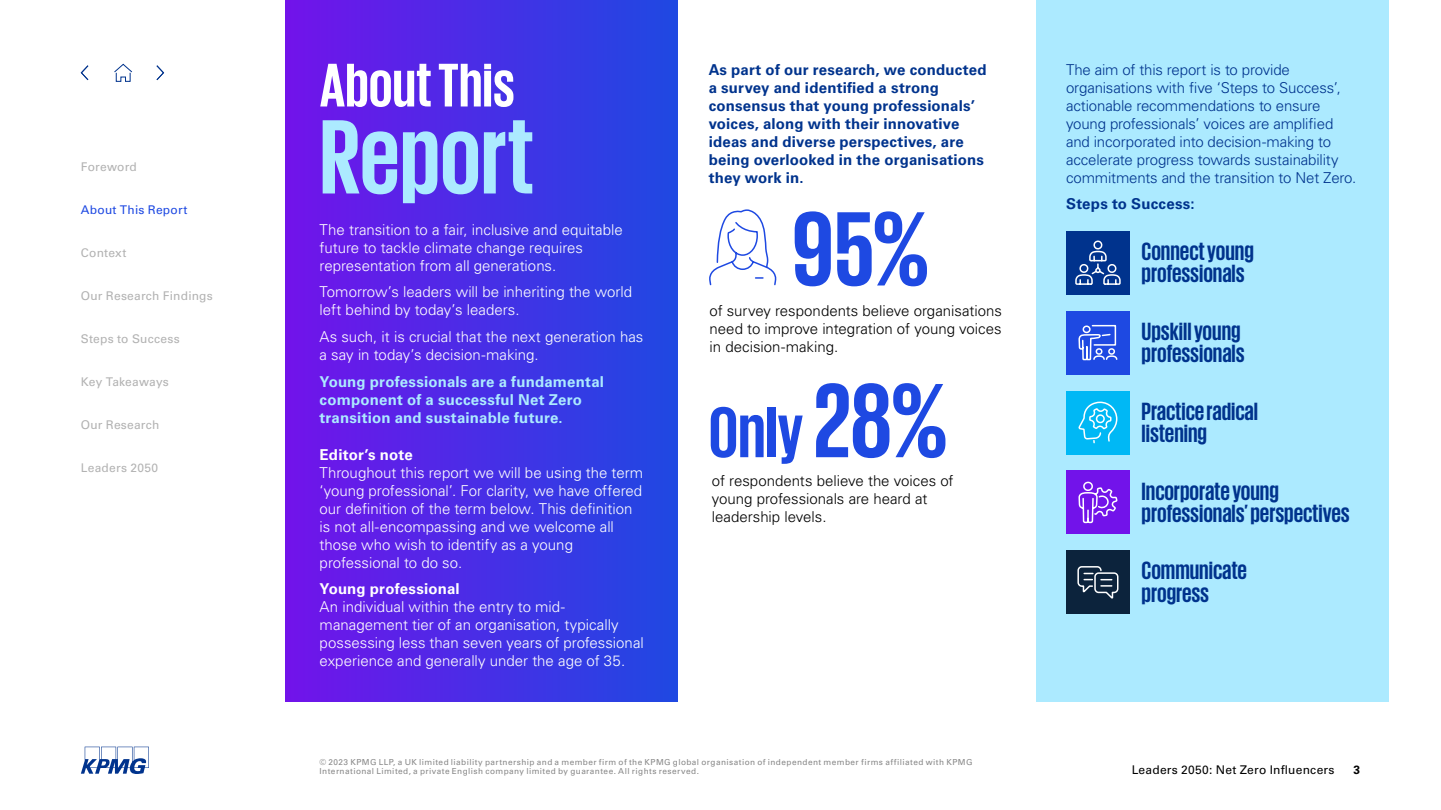
<style>
.page{position:relative;width:1441px;height:810px;background:#fff}
.page>*{position:absolute;margin:0;border:0;box-sizing:border-box;transform-origin:0 0}
.t1{font:700 108px "KPMG";color:#aceaff}
.t2{font:700 108px "KPMG";color:#1e49e2}
.t3{font:700 73.5px "KPMG";color:#1e49e2}
.t4{font:700 63px "KPMG";color:#fff}
.t5{font:700 25.5px/22.5px "KPMG";color:#00338d}
.t6{font:300 15px/18px "Univers LT Std";color:#fff}
.t7{font:300 15px/18px "Univers LT Std";letter-spacing:-.01em;color:#00338d}
.t8{font:700 15px/18px "Univers LT Std";letter-spacing:.015em;color:#00338d}
.t9{font:300 15px/18px "Univers LT Std";color:#000;text-align:justify}
.t10{font:700 15px/18px "Univers LT Std";letter-spacing:.015em;color:#aceaff}
.t11{font:700 15px "Univers LT Std";letter-spacing:.01em;color:#fff}
.t12{font:12px "Univers LT Std";letter-spacing:.02em;color:#b2b2b2}
.t13{font:12px "Univers LT Std";letter-spacing:.02em;color:#000}
.t14{font:12px "Univers LT Std";letter-spacing:.02em;color:#1e49e2}
.t15{font:700 12px "Univers LT Std";color:#000}
.t16{font:8.25px/9px "Univers LT Std";letter-spacing:.05em;color:#878787}
</style>
<div class="page">
<div style="left:285px;top:0;width:392px;height:702px;background:linear-gradient(to right,#7213ea,#1f48e2)"></div>
<svg style="left:114px;top:63px;width:18px;height:19px"></svg>
<div style="left:1035px;top:0;width:353px;height:702px;background:#aceaff"></div>
<svg style="left:709px;top:209px;width:68px;height:77px"></svg>
<div style="left:1065px;top:231px;width:64px;height:64px;background:#00338d"></div>
<svg style="left:1075px;top:240px;width:46px;height:45px"></svg>
<div style="left:1065px;top:391px;width:64px;height:63px;background:#00b8f5"></div>
<div style="left:1065px;top:550px;width:64px;height:64px;background:#0c233c"></div>
<svg style="left:156px;top:65px;width:9px;height:16px"></svg>
<svg style="left:80px;top:65px;width:9px;height:16px"></svg>
<div style="left:1065px;top:471px;width:64px;height:63px;background:#7213ea"></div>
<svg style="left:1076px;top:401px;width:43px;height:198px"></svg>
<div style="left:1065px;top:311px;width:64px;height:63px;background:#1e49e2"></div>
<svg style="left:1078px;top:324px;width:40px;height:37px"></svg>
<svg style="left:81px;top:747px;width:68px;height:27px"></svg>
<p class="t12" style="left:81px;top:159px;width:58px">Foreword</p>
<p class="t14" style="left:81px;top:202px;width:108px">About This Report</p>
<p class="t12" style="left:81px;top:246px;width:47px">Context</p>
<p class="t12" style="left:81px;top:289px;width:133px">Our Research Findings</p>
<p class="t12" style="left:81px;top:332px;width:100px">Steps to Success</p>
<p class="t12" style="left:81px;top:375px;width:90px">Key Takeaways</p>
<p class="t12" style="left:81px;top:418px;width:80px">Our Research</p>
<p class="t12" style="left:81px;top:461px;width:79px">Leaders 2050</p>
<h3 class="t4" style="left:319px;top:54px;width:197px">About This</h3>
<h1 class="t1" style="left:319px;top:103px;width:216px">Report</h1>
<p class="t6" style="left:319px;top:221px;width:305px">The transition to a fair, inclusive and equitable future to tackle climate change requires representation from all generations.</p>
<p class="t6" style="left:319px;top:283px;width:314px">Tomorrow’s leaders will be inheriting the world left behind by today’s leaders.</p>
<p class="t6" style="left:319px;top:328px;width:325px">As such, it is crucial that the next generation has a say in today’s decision-making.</p>
<p class="t10" style="left:319px;top:372px;width:286px">Young professionals are a fundamental component of a successful Net Zero transition and sustainable future.</p>
<p class="t11" style="left:319px;top:446px;width:95px">Editor’s note</p>
<p class="t6" style="left:319px;top:464px;width:325px">Throughout this report we will be using the term ‘young professional’. For clarity, we have offered our definition of the term below. This definition is not all-encompassing and we welcome all those who wish to identify as a young professional to do so.</p>
<p class="t11" style="left:319px;top:580px;width:142px">Young professional</p>
<p class="t6" style="left:319px;top:598px;width:325px">An individual within the entry to mid&shy;management tier of an organisation, typically possessing less than seven years of professional experience and generally under the age of 35.</p>
<p class="t8" style="left:708px;top:61px;width:279px">As part of our research, we conducted a survey and identified a strong consensus that young professionals’ voices, along with their innovative ideas and diverse perspectives, are being overlooked in the organisations they work in.</p>
<h1 class="t2" style="left:791px;top:195px;width:140px">95%</h1>
<p class="t9" style="left:709px;top:301px;width:294px">of survey respondents believe organisations need to improve integration of young voices in decision-making.</p>
<h1 class="t2" style="left:813px;top:366px;width:136px">28%</h1>
<h2 class="t3" style="left:708px;top:395px;width:96px">Only</h2>
<p class="t9" style="left:711px;top:472px;width:243px;text-align:left">of respondents believe the voices of young professionals are heard at leadership levels.</p>
<p class="t16" style="left:319px;top:758px;width:654px">© 2023 KPMG LLP, a UK limited liability partnership and a member firm of the KPMG global organisation of independent member firms affiliated with KPMG<br>International Limited, a private English company limited by guarantee. All rights reserved.</p>
<p class="t7" style="left:1065px;top:61px;width:292px">The aim of this report is to provide organisations with five ‘Steps to Success’, actionable recommendations to ensure young professionals’ voices are amplified and incorporated into decision-making to accelerate progress towards sustainability commitments and the transition to Net Zero.</p>
<p class="t8" style="left:1065px;top:195px;width:130px">Steps to Success:</p>
<h3 class="t5" style="left:1141px;top:239px;width:114px">Connect young professionals</h3>
<h3 class="t5" style="left:1141px;top:319px;width:105px">Upskill young professionals</h3>
<h3 class="t5" style="left:1141px;top:399px;width:118px">Practice radical listening</h3>
<h3 class="t5" style="left:1141px;top:479px;width:209px">Incorporate young professionals’ perspectives</h3>
<h3 class="t5" style="left:1141px;top:559px;width:107px">Communicate progress</h3>
<p class="t13" style="left:1131px;top:763px;width:204px">Leaders 2050: Net Zero Influencers</p>
<p class="t15" style="left:1353px;top:763px;width:8px">3</p>
</div>
